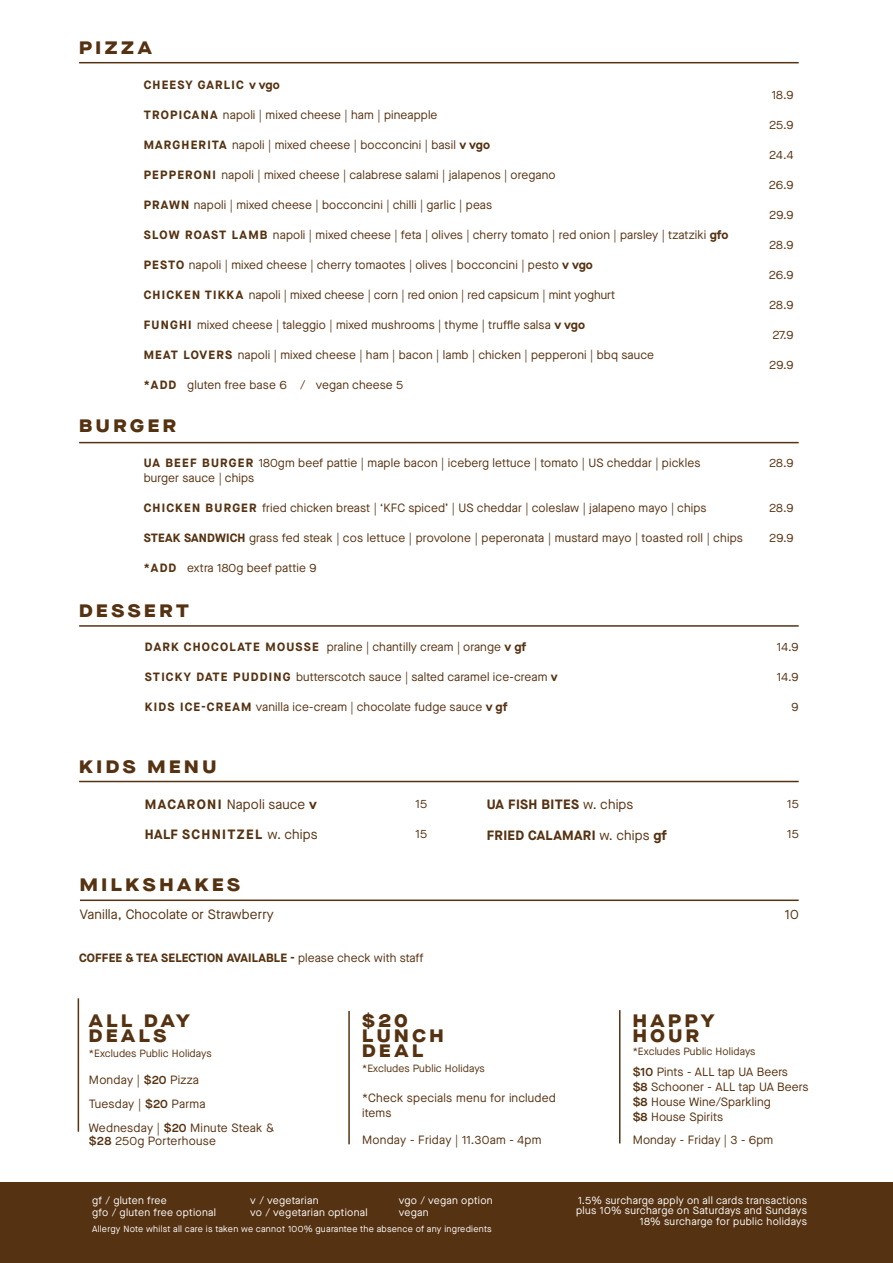
<style>
.page{position:relative;width:893px;height:1263px;background:#fff}
.page>*{position:absolute;margin:0;border:0;box-sizing:border-box;transform-origin:0 0}
.t1{font:900 expanded 18px/15px "Maison Neue";letter-spacing:.2em;color:#553211}
.t2{font:13.5px "Maison Neue";letter-spacing:.01em;color:#553211}
.t3{font:700 13.5px "Maison Neue";letter-spacing:.025em;color:#553211}
.t4{font:700 13.5px "Maison Neue";letter-spacing:.1em;color:#553211}
.t5{font:12px/15px "Maison Neue";letter-spacing:.01em;color:#553211}
.t6{font:700 12px "Maison Neue";letter-spacing:.01em;color:#553211}
.t7{font:700 12px "Maison Neue";letter-spacing:.1em;color:#553211}
.t8{font:10.5px/12px "Maison Neue";letter-spacing:.03em;color:#fff}
.t9{font:10.5px "Maison Neue";letter-spacing:.01em;color:#553211}
.t10{font:9px "Maison Neue";letter-spacing:.03em;color:#fff}
.s1{font-weight:700}
.s2{font-weight:400}
.s3{font-weight:600}
</style>
<div class="page">
<div style="left:0;top:1182px;width:893px;height:81px;background:#553211"></div>
<hr style="left:79px;top:625px;width:720px;height:2px;background:#553211">
<hr style="left:79px;top:781px;width:720px;height:1px;background:#553211">
<hr style="left:348px;top:1011px;width:2px;height:133px;background:#553211">
<hr style="left:78px;top:998px;width:1px;height:134px;background:#553211">
<hr style="left:619px;top:1010px;width:1px;height:133px;background:#553211">
<hr style="left:79px;top:62px;width:720px;height:1px;background:#553211">
<hr style="left:79px;top:442px;width:720px;height:1px;background:#553211">
<hr style="left:80px;top:899px;width:719px;height:2px;background:#553211">
<h1 class="t1" style="left:79px;top:39px;width:74px">PIZZA</h1>
<p class="t7" style="left:144px;top:76px;width:137px">CHEESY GARLIC v vgo</p>
<p class="t5" style="left:144px;top:107px;width:295px"><span class="s1">TROPICANA</span> napoli | mixed cheese | ham | pineapple</p>
<p class="t5" style="left:144px;top:137px;width:348px"><span class="s1">MARGHERITA</span> napoli | mixed cheese | bocconcini | basil <span class="s1">v vgo</span></p>
<p class="t5" style="left:144px;top:167px;width:413px"><span class="s1">PEPPERONI</span> napoli | mixed cheese | calabrese salami | jalapenos | oregano</p>
<p class="t5" style="left:144px;top:197px;width:350px"><span class="s1">PRAWN</span> napoli | mixed cheese | bocconcini | chilli | garlic | peas</p>
<p class="t5" style="left:144px;top:227px;width:586px"><span class="s1">SLOW ROAST LAMB</span> napoli | mixed cheese | feta | olives | cherry tomato | red onion | parsley | tzatziki <span class="s1">gfo</span></p>
<p class="t5" style="left:144px;top:257px;width:451px"><span class="s1">PESTO</span> napoli | mixed cheese | cherry tomaotes | olives | bocconcini | pesto <span class="s1">v vgo</span></p>
<p class="t5" style="left:144px;top:287px;width:473px"><span class="s1">CHICKEN TIKKA</span> napoli | mixed cheese | corn | red onion | red capsicum | mint yoghurt</p>
<p class="t5" style="left:144px;top:317px;width:443px"><span class="s1">FUNGHI</span> mixed cheese | taleggio | mixed mushrooms | thyme | truffle salsa <span class="s1">v vgo</span></p>
<p class="t5" style="left:144px;top:347px;width:512px"><span class="s1">MEAT LOVERS</span> napoli | mixed cheese | ham | bacon | lamb | chicken | pepperoni | bbq sauce</p>
<p class="t5" style="left:144px;top:377px;width:261px"><span class="s1">*ADD</span> gluten free base 6 / vegan cheese 5</p>
<h1 class="t1" style="left:79px;top:418px;width:98px">BURGER</h1>
<p class="t5" style="left:144px;top:455px;width:558px"><span class="s1">UA BEEF BURGER</span> 180gm beef pattie | maple bacon | iceberg lettuce | tomato | US cheddar | pickles burger sauce | chips</p>
<p class="t5" style="left:144px;top:500px;width:564px"><span class="s1">CHICKEN BURGER</span> fried chicken breast | ‘KFC spiced’ | US cheddar | coleslaw | jalapeno mayo | chips</p>
<p class="t5" style="left:144px;top:530px;width:601px"><span class="s1">STEAK SANDWICH</span> grass fed steak | cos lettuce | provolone | peperonata | mustard mayo | toasted roll | chips</p>
<p class="t5" style="left:144px;top:560px;width:174px"><span class="s1">*ADD</span> extra 180g beef pattie 9</p>
<h1 class="t1" style="left:79px;top:603px;width:111px">DESSERT</h1>
<p class="t5" style="left:145px;top:640px;width:383px"><span class="s1">DARK CHOCOLATE MOUSSE</span> praline | chantilly cream | orange <span class="s1">v gf</span></p>
<p class="t5" style="left:145px;top:670px;width:414px"><span class="s1">STICKY DATE PUDDING</span> butterscotch sauce | salted caramel ice-cream <span class="s1">v</span></p>
<p class="t5" style="left:145px;top:700px;width:364px"><span class="s1">KIDS ICE-CREAM</span> vanilla ice-cream | chocolate fudge sauce <span class="s1">v gf</span></p>
<h1 class="t1" style="left:79px;top:758px;width:139px">KIDS MENU</h1>
<p class="t2" style="left:145px;top:795px;width:174px"><span class="s1">MACARONI</span> Napoli sauce <span class="s1">v</span></p>
<p class="t4" style="left:145px;top:824px;width:174px">HALF SCHNITZEL <span class="s2">w. chips</span></p>
<p class="t5" style="left:415px;top:796px;width:13px">15</p>
<p class="t5" style="left:415px;top:826px;width:13px">15</p>
<p class="t3" style="left:487px;top:794px;width:148px">UA FISH BITES <span class="s2">w. chips</span></p>
<p class="t3" style="left:487px;top:826px;width:182px">FRIED CALAMARI <span class="s2">w. chips</span> gf</p>
<p class="t5" style="left:772px;top:87px;width:23px">18.9</p>
<p class="t5" style="left:769px;top:117px;width:26px">25.9</p>
<p class="t5" style="left:769px;top:147px;width:26px">24.4</p>
<p class="t5" style="left:769px;top:177px;width:26px">26.9</p>
<p class="t5" style="left:769px;top:207px;width:26px">29.9</p>
<p class="t5" style="left:769px;top:237px;width:26px">28.9</p>
<p class="t5" style="left:769px;top:267px;width:26px">26.9</p>
<p class="t5" style="left:769px;top:297px;width:26px">28.9</p>
<p class="t5" style="left:772px;top:327px;width:23px">27.9</p>
<p class="t5" style="left:769px;top:357px;width:26px">29.9</p>
<p class="t5" style="left:769px;top:455px;width:26px">28.9</p>
<p class="t5" style="left:769px;top:500px;width:26px">28.9</p>
<p class="t5" style="left:769px;top:530px;width:26px">29.9</p>
<p class="t5" style="left:777px;top:640px;width:23px">14.9</p>
<p class="t5" style="left:777px;top:670px;width:23px">14.9</p>
<p class="t5" style="left:792px;top:700px;width:9px">9</p>
<p class="t5" style="left:787px;top:796px;width:13px">15</p>
<p class="t5" style="left:787px;top:826px;width:13px">15</p>
<h1 class="t1" style="left:80px;top:876px;width:162px">MILKSHAKES</h1>
<p class="t2" style="left:80px;top:905px;width:195px">Vanilla, Chocolate or Strawberry</p>
<p class="t2" style="left:785px;top:905px;width:15px">10</p>
<p class="t6" style="left:79px;top:949px;width:346px">COFFEE &amp; TEA SELECTION AVAILABLE - <span class="s2">please check with staff</span></p>
<h1 class="t1" style="left:89px;top:1012px;width:102px">ALL DAY<br>DEALS</h1>
<p class="t9" style="left:89px;top:1046px;width:124px">*Excludes Public Holidays</p>
<p class="t5" style="left:89px;top:1067px;width:187px;line-height:24px">Monday | <span class="s3">$20</span> Pizza<br>Tuesday | <span class="s3">$20</span> Parma<br>Wednesday | <span class="s3">$20</span> Minute Steak &amp;</p>
<p class="t5" style="left:89px;top:1133px;width:129px"><span class="s3">$28</span> 250g Porterhouse</p>
<h1 class="t1" style="left:362px;top:1012px;width:83px">$20<br>LUNCH<br>DEAL</h1>
<p class="t9" style="left:362px;top:1061px;width:124px">*Excludes Public Holidays</p>
<p class="t5" style="left:362px;top:1090px;width:195px">*Check specials menu for included items</p>
<p class="t5" style="left:362px;top:1132px;width:181px">Monday - Friday | 11.30am - 4pm</p>
<h1 class="t1" style="left:633px;top:1012px;width:83px">HAPPY<br>HOUR</h1>
<p class="t9" style="left:633px;top:1044px;width:124px">*Excludes Public Holidays</p>
<p class="t5" style="left:633px;top:1064px;width:177px"><span class="s3">$10</span> Pints - ALL tap UA Beers<br><span class="s3">$8</span> Schooner - ALL tap UA Beers <span class="s3">$8</span> House Wine/Sparkling<br><span class="s3">$8</span> House Spirits</p>
<p class="t5" style="left:633px;top:1132px;width:142px">Monday - Friday | 3 - 6pm</p>
<p class="t8" style="left:250px;top:1194px;width:119px">v / vegetarian<br>vo / vegetarian optional</p>
<p class="t8" style="left:399px;top:1194px;width:96px">vgo / vegan option vegan</p>
<p class="t8" style="left:576px;top:1195px;width:232px;line-height:10.5px;text-align:right">1.5% surcharge apply on all cards transactions plus 10% surcharge on Saturdays and Sundays<br>18% surcharge for public holidays</p>
<p class="t8" style="left:92px;top:1194px;width:76px">gf / gluten free</p>
<p class="t8" style="left:389px;top:1195px;width:31px">vegan</p>
<p class="t8" style="left:92px;top:1206px;width:125px">gfo / gluten free optional</p>
<p class="t10" style="left:92px;top:1223px;width:401px">Allergy Note whilst all care is taken we cannot 100% guarantee the absence of any ingredients</p>
<p class="t8" style="left:101px;top:1195px;width:125px">gf / gluten free<br>gfo / gluten free optional</p>
<p class="t8" style="left:566px;top:1195px;width:239px;text-align:right">Allergy Note whilst all care is taken we cannot<br>100% guarantee the absence of any ingredients</p>
</div>
